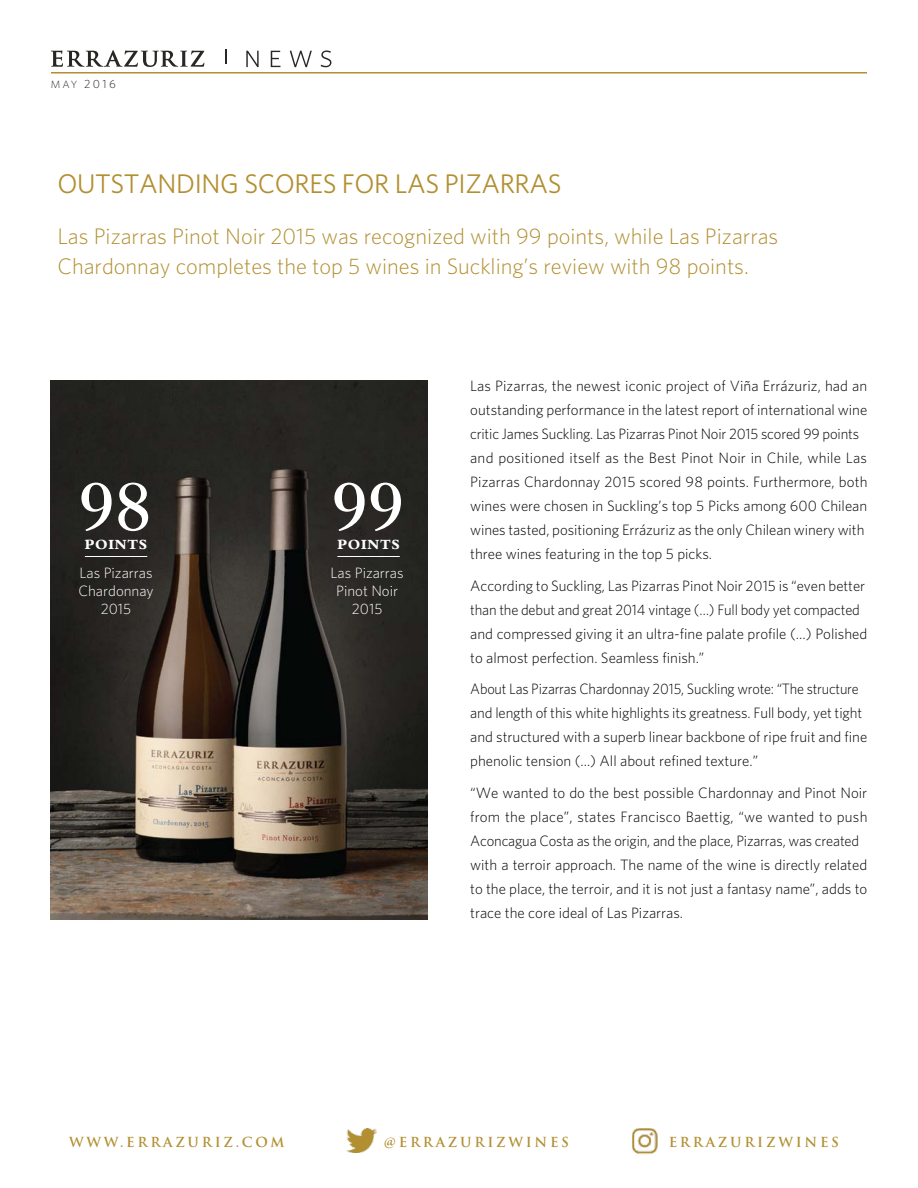
<style>
.page{position:relative;width:918px;height:1188px;background:#fff}
.page>*{position:absolute;margin:0;border:0;box-sizing:border-box;transform-origin:0 0}
.t1{font:600 74.25px "Bembo Std";color:#fff}
.t2{font:27px "Whitney";letter-spacing:-.015em;color:#b28f31}
.t3{font:300 22.5px/30px "Whitney";color:#b28f31}
.t4{font:300 15px/24px "Whitney";color:#030202}
.t5{font:300 15px/24px "Whitney";color:#030202;scale:.96 1}
.t6{font:300 15px/18px "Whitney";color:#fff;text-align:center}
.t7{font:800 14.7px "Bembo Std";letter-spacing:.05em;color:#fff}
.t8{font:700 13.5px "Trajan Pro";letter-spacing:.2em;color:#b28f31}
.t9{font:300 11.85px "Whitney";color:#272724}
.s1{font-size:10.5px}
</style>
<div class="page">
<img style="left:346px;top:1128px;width:30px;height:25px">
<img style="left:632px;top:1128px;width:26px;height:26px">
<svg style="left:246px;top:51px;width:13px;height:16px"></svg>
<svg style="left:271px;top:51px;width:9px;height:16px"></svg>
<svg style="left:290px;top:51px;width:22px;height:16px"></svg>
<svg style="left:321px;top:50px;width:10px;height:17px"></svg>
<svg style="left:51px;top:50px;width:153px;height:17px"></svg>
<svg style="left:225px;top:50px;width:1px;height:14px"></svg>
<hr style="left:51px;top:72px;width:816px;height:2px;background:#b28f31">
<img style="left:50px;top:380px;width:378px;height:540px">
<hr style="left:85px;top:556px;width:62px;height:1px;background:#fff">
<hr style="left:337px;top:556px;width:63px;height:1px;background:#fff">
<p class="t9" style="left:51px;top:77px;width:66px"><span class="s1">MAY</span> 2016</p>
<h2 class="t2" style="left:57px;top:168px;width:506px">OUTSTANDING SCORES FOR LAS PIZARRAS</h2>
<h3 class="t3" style="left:57px;top:221px;width:722px">Las Pizarras Pinot Noir 2015 was recognized with 99 points, while Las Pizarras<br>Chardonnay completes the top 5 wines in Suckling’s review with 98 points.</h3>
<h1 class="t1" style="left:78px;top:465px;width:76px">98</h1>
<p class="t7" style="left:85px;top:536px;width:64px">POINTS</p>
<h1 class="t1" style="left:331px;top:465px;width:76px">99</h1>
<p class="t7" style="left:337px;top:536px;width:64px">POINTS</p>
<p class="t6" style="left:78px;top:564px;width:77px">Las Pizarras<br>Chardonnay<br>2015</p>
<p class="t6" style="left:331px;top:564px;width:75px">Las Pizarras<br>Pinot Noir<br>2015</p>
<p class="t4" style="left:470px;top:374px;width:399px">Las Pizarras, the newest iconic project of Viña Errázuriz, had an outstanding performance in the latest report of international wine critic James Suckling. Las Pizarras Pinot Noir 2015 scored 99 points and positioned itself as the Best Pinot Noir in Chile, while Las Pizarras Chardonnay 2015 scored 98 points. Furthermore, both wines were chosen in Suckling’s top 5 Picks among 600 Chilean wines tasted, positioning Errázuriz as the only Chilean winery with three wines featuring in the top 5 picks.</p>
<p class="t4" style="left:470px;top:573px;width:399px">According to Suckling, Las Pizarras Pinot Noir 2015 is “even better than the debut and great 2014 vintage (…) Full body yet compacted and compressed giving it an ultra-fine palate profile (…) Polished to almost perfection. Seamless finish.”</p>
<p class="t5" style="left:470px;top:677px;width:415px">About Las Pizarras Chardonnay 2015, Suckling wrote: “The structure and length of this white highlights its greatness. Full body, yet tight and structured with a superb linear backbone of ripe fruit and fine phenolic tension (...) All about refined texture.”</p>
<p class="t4" style="left:470px;top:780px;width:399px">“We wanted to do the best possible Chardonnay and Pinot Noir from the place”, states Francisco Baettig, “we wanted to push Aconcagua Costa as the origin, and the place, Pizarras, was created with a terroir approach. The name of the wine is directly related to the place, the terroir, and it is not just a fantasy name”, adds to trace the core ideal of Las Pizarras.</p>
<p class="t8" style="left:69px;top:1133px;width:217px">WWW.ERRAZURIZ.COM</p>
<p class="t8" style="left:384px;top:1133px;width:187px">@ERRAZURIZWINES</p>
<p class="t8" style="left:669px;top:1133px;width:172px">ERRAZURIZWINES</p>
</div>
